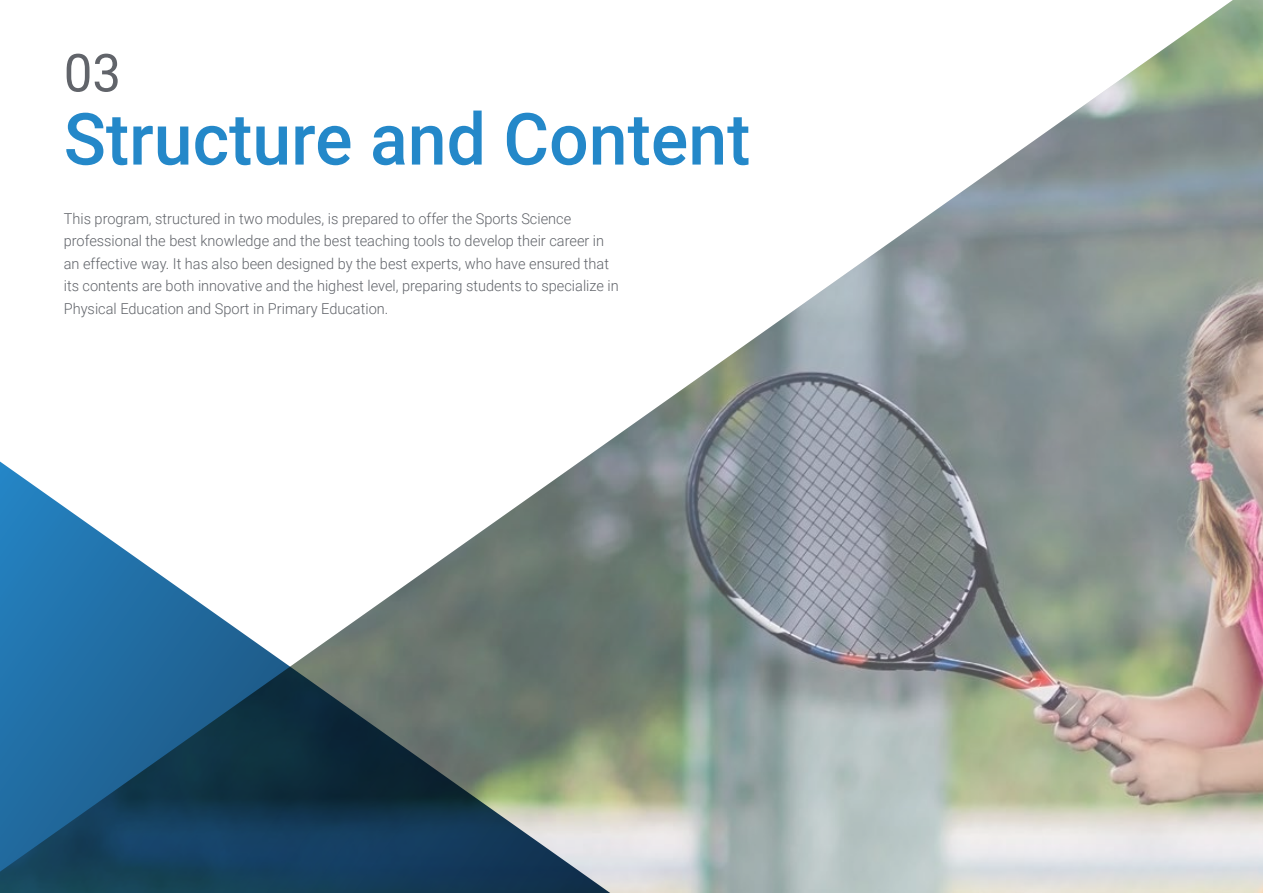
<style>
.page{position:relative;width:1263px;height:893px;background:#fff}
.page>*{position:absolute;margin:0;border:0;box-sizing:border-box;transform-origin:0 0}
.t1{font:500 72px "Roboto";color:#2488c9}
.t2{font:52.5px "Roboto";color:#61646a}
.t3{font:300 15px/22.5px "Roboto";color:#61646a}
</style>
<div class="page">
<img style="left:602px;top:0;width:661px;height:893px">
<svg style="left:0;top:446px;width:640px;height:447px"></svg>
<h2 class="t2" style="left:64px;top:36px;width:59px">03</h2>
<h1 class="t1" style="left:64px;top:89px;width:688px">Structure and Content</h1>
<p class="t3" style="left:64px;top:207px;width:556px">This program, structured in two modules, is prepared to offer the Sports Science professional the best knowledge and the best teaching tools to develop their career in an effective way. It has also been designed by the best experts, who have ensured that its contents are both innovative and the highest level, preparing students to specialize in Physical Education and Sport in Primary Education.</p>
</div>
